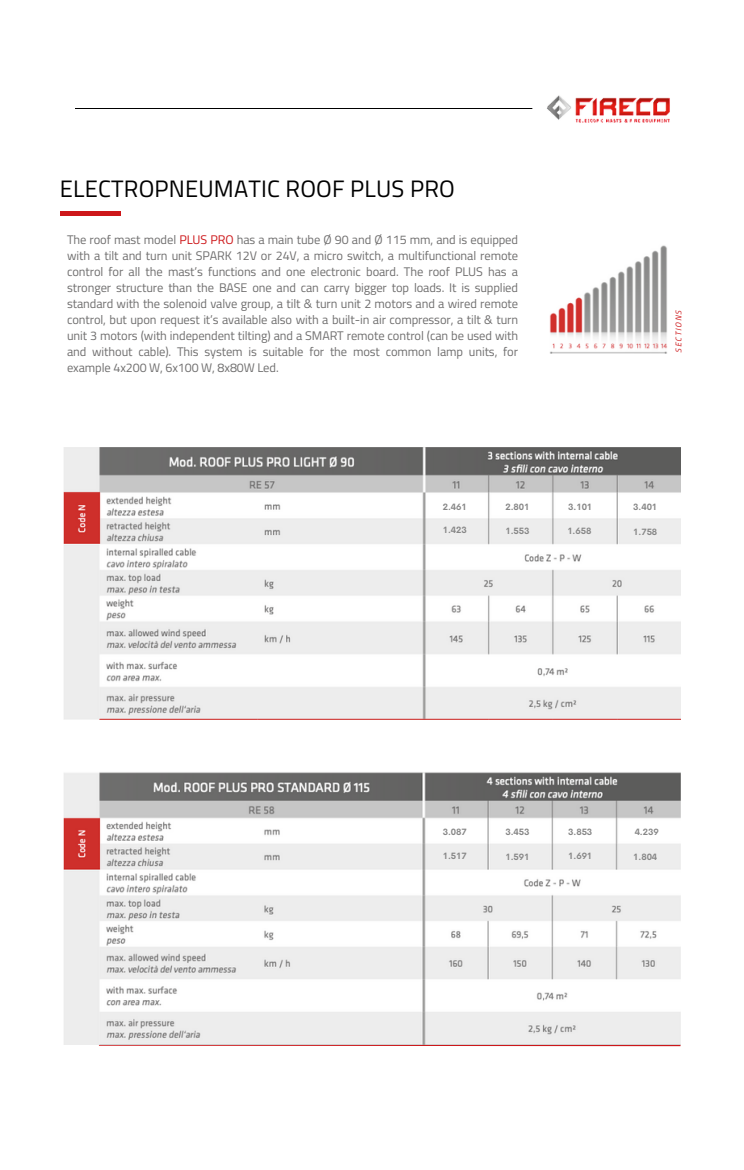
<style>
.page{position:relative;width:744px;height:1170px;background:#fff}
.page>*{position:absolute;margin:0;border:0;box-sizing:border-box;transform-origin:0 0}
.t1{font:23.75px "Titillium Web";letter-spacing:.01em;color:#000}
.t2{font:12.5px/16px "Titillium Web";letter-spacing:-.01em;color:#706f6f;text-align:justify}
.t3{font:700 9px "Cerebri Sans";letter-spacing:-.01em;color:#878787}
.t4{font:italic 8.25px "Titillium Web";color:#cd171a}
.s1{color:#cd171a}
</style>
<div class="page">
<div style="left:60px;top:211px;width:61px;height:5px;background:#cd171a"></div>
<img style="left:549px;top:245px;width:118px;height:108px">
<svg style="left:97px;top:1042px;width:584px;height:4px"></svg>
<img style="left:64px;top:447px;width:616px;height:272px">
<div style="left:435px;top:498px;width:50px;height:16px;background:#fff"></div>
<div style="left:435px;top:521px;width:50px;height:17px;background:#ededed"></div>
<div style="left:559px;top:522px;width:50px;height:17px;background:#ededed"></div>
<div style="left:625px;top:523px;width:50px;height:17px;background:#ededed"></div>
<div style="left:497px;top:498px;width:50px;height:16px;background:#fff"></div>
<div style="left:560px;top:498px;width:50px;height:16px;background:#fff"></div>
<div style="left:625px;top:498px;width:50px;height:16px;background:#fff"></div>
<img style="left:64px;top:772px;width:616px;height:272px">
<div style="left:497px;top:522px;width:50px;height:17px;background:#ededed"></div>
<div style="left:435px;top:823px;width:50px;height:16px;background:#fff"></div>
<div style="left:497px;top:823px;width:50px;height:16px;background:#fff"></div>
<div style="left:560px;top:823px;width:50px;height:16px;background:#fff"></div>
<div style="left:627px;top:823px;width:49px;height:16px;background:#fff"></div>
<div style="left:435px;top:846px;width:50px;height:17px;background:#ededed"></div>
<div style="left:497px;top:847px;width:50px;height:17px;background:#ededed"></div>
<div style="left:560px;top:846px;width:50px;height:17px;background:#ededed"></div>
<div style="left:625px;top:847px;width:50px;height:17px;background:#ededed"></div>
<img style="left:547px;top:95px;width:123px;height:28px">
<p class="t1" style="left:60px;top:170px;width:396px">ELECTROPNEUMATIC ROOF PLUS PRO</p>
<p class="t2" style="left:67px;top:231px;width:452px">The roof mast model <span class="s1">PLUS PRO</span> has a main tube Ø 90 and Ø 115 mm, and is equipped with a tilt and turn unit SPARK 12V or 24V, a micro switch, a multifunctional remote control for all the mast’s functions and one electronic board. The roof PLUS has a stronger structure than the BASE one and can carry bigger top loads. It is supplied standard with the solenoid valve group, a tilt &amp; turn unit 2 motors and a wired remote control, but upon request it’s available also with a built-in air compressor, a tilt &amp; turn unit 3 motors (with independent tilting) and a SMART remote control (can be used with and without cable). This system is suitable for the most common lamp units, for example 4x200 W, 6x100 W, 8x80W Led.</p>
<p class="t4" style="left:672px;top:352px;width:44px;rotate:-90deg">SECTIONS</p>
<p class="t3" style="left:442px;top:500px;width:26px">2.461</p>
<p class="t3" style="left:505px;top:500px;width:26px">2.801</p>
<p class="t3" style="left:568px;top:500px;width:26px">3.101</p>
<p class="t3" style="left:633px;top:500px;width:26px">3.401</p>
<p class="t3" style="left:442px;top:524px;width:26px">1.423</p>
<p class="t3" style="left:505px;top:525px;width:26px">1.553</p>
<p class="t3" style="left:567px;top:525px;width:26px">1.658</p>
<p class="t3" style="left:633px;top:526px;width:26px">1.758</p>
<p class="t3" style="left:442px;top:825px;width:26px">3.087</p>
<p class="t3" style="left:505px;top:825px;width:26px">3.453</p>
<p class="t3" style="left:568px;top:825px;width:26px">3.853</p>
<p class="t3" style="left:634px;top:825px;width:26px">4.239</p>
<p class="t3" style="left:442px;top:849px;width:26px">1.517</p>
<p class="t3" style="left:505px;top:850px;width:26px">1.591</p>
<p class="t3" style="left:568px;top:849px;width:26px">1.691</p>
<p class="t3" style="left:633px;top:850px;width:26px">1.804</p>
</div>
